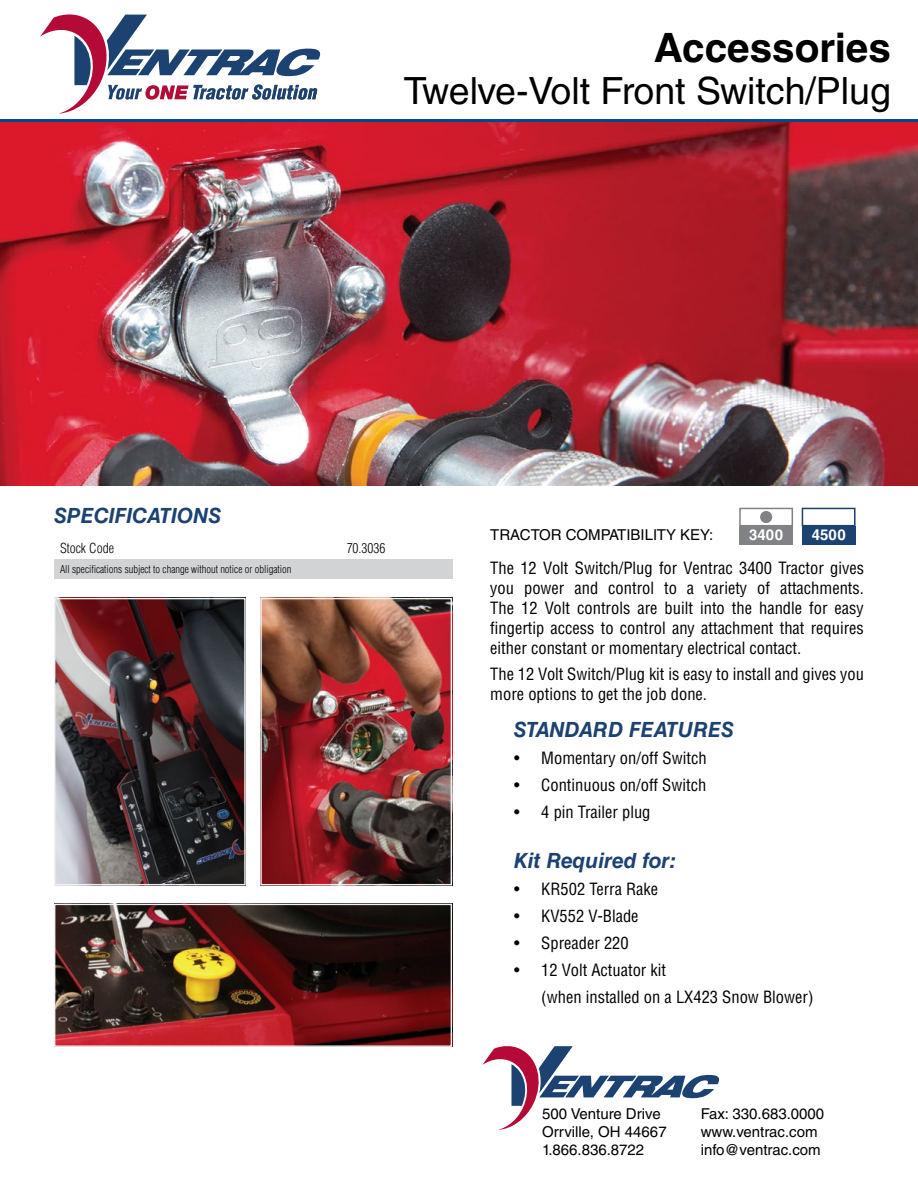
<style>
.page{position:relative;width:918px;height:1188px;background:#fff}
.page>*{position:absolute;margin:0;border:0;box-sizing:border-box;transform-origin:0 0}
.t1{font:700 40.5px "Helvetica LT Std";color:#000}
.t2{font:37.5px "Helvetica LT Std";color:#000}
.t3{font:italic 700 21px "Helvetica LT Std";color:#1c4271}
.t4{font:condensed 16.5px/19.8px "Helvetica LT Std";color:#000}
.t5{font:15px/18px "Helvetica LT Std";color:#000}
.t6{font:700 15px "Helvetica LT Std";color:#fff}
.t7{font:300 condensed 13.5px "Helvetica LT Std";color:#000}
.t8{font:300 condensed 10.5px "Helvetica LT Std";color:#000}
</style>
<div class="page">
<div style="left:54px;top:559px;width:398px;height:20px;background:#d1d3d4"></div>
<img style="left:56px;top:906px;width:394px;height:139px">
<div style="left:54px;top:904px;width:398px;height:143px;border:1px solid #f1f1f2"></div>
<img style="left:56px;top:600px;width:188px;height:283px">
<div style="left:54px;top:598px;width:192px;height:287px;border:1px solid #f1f1f2"></div>
<img style="left:262px;top:600px;width:188px;height:283px">
<div style="left:260px;top:598px;width:192px;height:287px;border:1px solid #f1f1f2"></div>
<img style="left:0;top:122px;width:918px;height:364px">
<hr style="left:0;top:119px;width:918px;height:3px;background:#004990">
<div style="left:739px;top:526px;width:54px;height:19px;background:#808285"></div>
<div style="left:802px;top:526px;width:54px;height:19px;background:#1c4271"></div>
<div style="left:739px;top:508px;width:54px;height:18px;border:2px solid #808285"></div>
<div style="left:802px;top:508px;width:54px;height:18px;border:2px solid #1c4271"></div>
<div style="left:760px;top:511px;width:12px;height:12px;background:#808285;border-radius:50%"></div>
<svg style="left:40px;top:14px;width:281px;height:100px"></svg>
<svg style="left:482px;top:1046px;width:238px;height:84px"></svg>
<h1 class="t1" style="left:654px;top:23px;width:239px">Accessories</h1>
<h2 class="t2" style="left:404px;top:69px;width:489px">Twelve-Volt Front Switch/Plug</h2>
<p class="t3" style="left:54px;top:503px;width:169px">SPECIFICATIONS</p>
<p class="t7" style="left:60px;top:540px;width:55px">Stock Code</p>
<p class="t7" style="left:347px;top:540px;width:40px">70.3036</p>
<p class="t8" style="left:60px;top:562px;width:233px">All specifications subject to change without notice or obligation</p>
<p class="t5" style="left:490px;top:525px;width:225px">TRACTOR COMPATIBILITY KEY:</p>
<p class="t6" style="left:749px;top:525px;width:35px">3400</p>
<p class="t6" style="left:812px;top:525px;width:35px">4500</p>
<p class="t4" style="left:490px;top:558px;width:375px;text-align:justify">The 12 Volt Switch/Plug for Ventrac 3400 Tractor gives you power and control to a variety of attachments.<br>The 12 Volt controls are built into the handle for easy fingertip access to control any attachment that requires either constant or momentary electrical contact.</p>
<p class="t4" style="left:490px;top:664px;width:375px">The 12 Volt Switch/Plug kit is easy to install and gives you more options to get the job done.</p>
<p class="t3" style="left:514px;top:716px;width:222px">STANDARD FEATURES</p>
<p class="t4" style="left:514px;top:748px;width:194px">• Momentary on/off Switch</p>
<p class="t4" style="left:514px;top:775px;width:194px">• Continuous on/off Switch</p>
<p class="t4" style="left:514px;top:802px;width:138px">• 4 pin Trailer plug</p>
<p class="t3" style="left:514px;top:848px;width:165px">Kit Required for:</p>
<p class="t4" style="left:514px;top:879px;width:145px">• KR502 Terra Rake</p>
<p class="t4" style="left:514px;top:906px;width:126px">• KV552 V-Blade</p>
<p class="t4" style="left:514px;top:933px;width:116px">• Spreader 220</p>
<p class="t4" style="left:541px;top:956px;width:274px;line-height:27px;text-indent:-27px">• 12 Volt Actuator kit<br>(when installed on a LX423 Snow Blower)</p>
<p class="t5" style="left:542px;top:1105px;width:126px">500 Venture Drive<br>Orrville, OH 44667<br>1.866.836.8722</p>
<p class="t5" style="left:701px;top:1105px;width:125px">Fax: 330.683.0000 www.ventrac.com info@ventrac.com</p>
</div>
